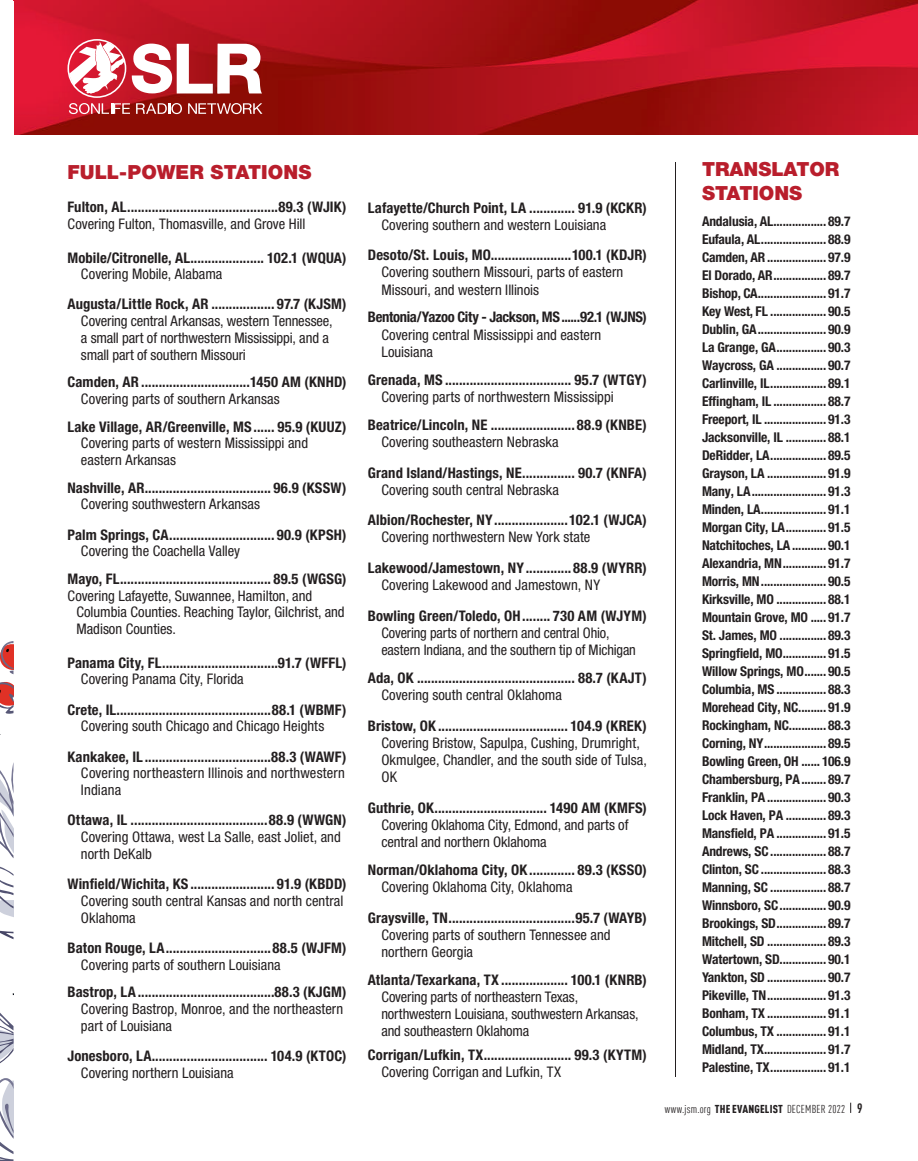
<style>
.page{position:relative;width:918px;height:1161px;background:#fff}
.page>*{position:absolute;margin:0;border:0;box-sizing:border-box;transform-origin:0 0}
.t1{font:900 19.5px/23.4px "Helvetica Neue LT Std";color:#b91e2c}
.t2{font:700 condensed 14.7px "Helvetica Neue LT Std";letter-spacing:.01em;color:#231f20}
.t3{font:condensed 14.7px/16.8px "Helvetica Neue LT Std";color:#231f20}
.t4{font:700 condensed 14.7px "Helvetica Neue LT Std";letter-spacing:-.025em;color:#231f20}
.t5{font:700 condensed 13.5px/18px "Helvetica Neue LT Std";letter-spacing:-.01em;color:#231f20;text-align:justify}
.t6{font:condensed 11.25px "DIN Offc";letter-spacing:.02em;color:#231f20}
.s1{font-weight:900}
.s2{font-weight:700;font-size:13.5px}
</style>
<div class="page">
<svg style="left:0;top:641px;width:14px;height:73px"></svg>
<svg style="left:0;top:734px;width:14px;height:427px"></svg>
<hr style="left:675px;top:162px;width:1px;height:915px;background:#231f20">
<img style="left:14px;top:0;width:904px;height:135px">
<svg style="left:67px;top:39px;width:195px;height:75px"></svg>
<h1 class="t1" style="left:68px;top:160px;width:245px">FULL-POWER STATIONS</h1>
<p class="t2" style="left:68px;top:198px;width:281px">Fulton, AL...........................................89.3 (WJIK)</p>
<p class="t3" style="left:68px;top:215px;width:239px">Covering Fulton, Thomasville, and Grove Hill</p>
<p class="t2" style="left:68px;top:248px;width:281px">Mobile/Citronelle, AL..................... 102.1 (WQUA)</p>
<p class="t3" style="left:81px;top:266px;width:143px">Covering Mobile, Alabama</p>
<p class="t2" style="left:67px;top:295px;width:281px">Augusta/Little Rock, AR .................. 97.7 (KJSM)</p>
<p class="t3" style="left:81px;top:313px;width:253px">Covering central Arkansas, western Tennessee, a small part of northwestern Mississippi, and a small part of southern Missouri</p>
<p class="t2" style="left:67px;top:373px;width:280px">Camden, AR ...............................1450 AM (KNHD)</p>
<p class="t3" style="left:81px;top:390px;width:200px">Covering parts of southern Arkansas</p>
<p class="t2" style="left:67px;top:417px;width:280px">Lake Village, AR/Greenville, MS ...... 95.9 (KUUZ)</p>
<p class="t3" style="left:81px;top:435px;width:229px">Covering parts of western Mississippi and eastern Arkansas</p>
<p class="t2" style="left:67px;top:478px;width:281px">Nashville, AR.................................... 96.9 (KSSW)</p>
<p class="t3" style="left:81px;top:496px;width:181px">Covering southwestern Arkansas</p>
<p class="t2" style="left:67px;top:525px;width:280px">Palm Springs, CA.............................. 90.9 (KPSH)</p>
<p class="t3" style="left:81px;top:543px;width:161px">Covering the Coachella Valley</p>
<p class="t2" style="left:67px;top:570px;width:280px">Mayo, FL........................................... 89.5 (WGSG)</p>
<p class="t3" style="left:76px;top:587px;width:270px;text-indent:-9px">Covering Lafayette, Suwannee, Hamilton, and<br>Columbia Counties. Reaching Taylor, Gilchrist, and<br>Madison Counties.</p>
<p class="t2" style="left:67px;top:653px;width:280px">Panama City, FL.................................91.7 (WFFL)</p>
<p class="t3" style="left:81px;top:671px;width:164px">Covering Panama City, Florida</p>
<p class="t2" style="left:67px;top:700px;width:280px">Crete, IL............................................88.1 (WBMF)</p>
<p class="t3" style="left:81px;top:718px;width:245px">Covering south Chicago and Chicago Heights</p>
<p class="t2" style="left:67px;top:747px;width:280px">Kankakee, IL....................................88.3 (WAWF)</p>
<p class="t3" style="left:81px;top:765px;width:265px">Covering northeastern Illinois and northwestern<br>Indiana</p>
<p class="t2" style="left:67px;top:811px;width:280px">Ottawa, IL .......................................88.9 (WWGN)</p>
<p class="t3" style="left:81px;top:828px;width:261px">Covering Ottawa, west La Salle, east Joliet, and north DeKalb</p>
<p class="t2" style="left:67px;top:875px;width:281px">Winfield/Wichita, KS........................ 91.9 (KBDD)</p>
<p class="t3" style="left:81px;top:892px;width:264px">Covering south central Kansas and north central<br>Oklahoma</p>
<p class="t2" style="left:67px;top:939px;width:280px">Baton Rouge, LA..............................88.5 (WJFM)</p>
<p class="t3" style="left:81px;top:956px;width:201px">Covering parts of southern Louisiana</p>
<p class="t2" style="left:67px;top:983px;width:281px">Bastrop, LA.......................................88.3 (KJGM)</p>
<p class="t3" style="left:81px;top:1000px;width:264px">Covering Bastrop, Monroe, and the northeastern part of Louisiana</p>
<p class="t2" style="left:67px;top:1047px;width:280px">Jonesboro, LA................................. 104.9 (KTOC)</p>
<p class="t3" style="left:81px;top:1064px;width:154px">Covering northern Louisiana</p>
<p class="t2" style="left:368px;top:198px;width:281px">Lafayette/Church Point, LA ............. 91.9 (KCKR)</p>
<p class="t3" style="left:381px;top:216px;width:226px">Covering southern and western Louisiana</p>
<p class="t2" style="left:368px;top:246px;width:281px">Desoto/St. Louis, MO.......................100.1 (KDJR)</p>
<p class="t3" style="left:381px;top:264px;width:243px">Covering southern Missouri, parts of eastern<br>Missouri, and western Illinois</p>
<p class="t4" style="left:368px;top:308px;width:280px">Bentonia/Yazoo City - Jackson, MS......92.1 (WJNS)</p>
<p class="t3" style="left:381px;top:326px;width:221px">Covering central Mississippi and eastern<br>Louisiana</p>
<p class="t2" style="left:368px;top:371px;width:281px">Grenada, MS .................................... 95.7 (WTGY)</p>
<p class="t3" style="left:381px;top:388px;width:234px">Covering parts of northwestern Mississippi</p>
<p class="t2" style="left:368px;top:416px;width:280px">Beatrice/Lincoln, NE ........................ 88.9 (KNBE)</p>
<p class="t3" style="left:381px;top:433px;width:179px">Covering southeastern Nebraska</p>
<p class="t2" style="left:368px;top:463px;width:280px">Grand Island/Hastings, NE............... 90.7 (KNFA)</p>
<p class="t3" style="left:381px;top:481px;width:179px">Covering south central Nebraska</p>
<p class="t2" style="left:368px;top:511px;width:281px">Albion/Rochester, NY.....................102.1 (WJCA)</p>
<p class="t3" style="left:381px;top:529px;width:211px">Covering northwestern New York state</p>
<p class="t2" style="left:368px;top:559px;width:280px">Lakewood/Jamestown, NY.............88.9 (WYRR)</p>
<p class="t3" style="left:381px;top:577px;width:220px">Covering Lakewood and Jamestown, NY</p>
<p class="t2" style="left:368px;top:607px;width:280px">Bowling Green/Toledo, OH........ 730 AM (WJYM)</p>
<p class="t3" style="left:381px;top:624px;width:256px">Covering parts of northern and central Ohio, eastern Indiana, and the southern tip of Michigan</p>
<p class="t2" style="left:368px;top:669px;width:281px">Ada, OK ............................................. 88.7 (KAJT)</p>
<p class="t3" style="left:381px;top:686px;width:182px">Covering south central Oklahoma</p>
<p class="t2" style="left:368px;top:717px;width:280px">Bristow, OK ..................................... 104.9 (KREK)</p>
<p class="t3" style="left:381px;top:734px;width:267px">Covering Bristow, Sapulpa, Cushing, Drumright,<br>Okmulgee, Chandler, and the south side of Tulsa,<br>OK</p>
<p class="t2" style="left:368px;top:799px;width:281px">Guthrie, OK................................ 1490 AM (KMFS)</p>
<p class="t3" style="left:381px;top:816px;width:249px">Covering Oklahoma City, Edmond, and parts of central and northern Oklahoma</p>
<p class="t2" style="left:368px;top:861px;width:280px">Norman/Oklahoma City, OK ............. 89.3 (KSSO)</p>
<p class="t3" style="left:381px;top:878px;width:193px">Covering Oklahoma City, Oklahoma</p>
<p class="t2" style="left:368px;top:909px;width:281px">Graysville, TN....................................95.7 (WAYB)</p>
<p class="t3" style="left:381px;top:926px;width:231px">Covering parts of southern Tennessee and northern Georgia</p>
<p class="t2" style="left:368px;top:971px;width:281px">Atlanta/Texarkana, TX ................... 100.1 (KNRB)</p>
<p class="t3" style="left:381px;top:988px;width:259px">Covering parts of northeastern Texas, northwestern Louisiana, southwestern Arkansas, and southeastern Oklahoma</p>
<p class="t2" style="left:368px;top:1046px;width:281px">Corrigan/Lufkin, TX......................... 99.3 (KYTM)</p>
<p class="t3" style="left:381px;top:1064px;width:181px">Covering Corrigan and Lufkin, TX</p>
<h1 class="t1" style="left:702px;top:158px;width:139px">TRANSLATOR<br>STATIONS</h1>
<p class="t5" style="left:702px;top:212px;width:150px">Andalusia, AL................. 89.7<br>Eufaula, AL..................... 88.9<br>Camden, AR................... 97.9<br>El Dorado, AR................. 89.7<br>Bishop, CA...................... 91.7<br>Key West, FL .................. 90.5<br>Dublin, GA...................... 90.9<br>La Grange, GA................ 90.3<br>Waycross, GA ................ 90.7<br>Carlinville, IL.................. 89.1<br>Effingham, IL ................. 88.7<br>Freeport, IL .................... 91.3<br>Jacksonville, IL ............. 88.1<br>DeRidder, LA.................. 89.5<br>Grayson, LA ................... 91.9<br>Many, LA........................ 91.3<br>Minden, LA..................... 91.1<br>Morgan City, LA............. 91.5<br>Natchitoches, LA........... 90.1<br>Alexandria, MN.............. 91.7<br>Morris, MN..................... 90.5<br>Kirksville, MO ................ 88.1<br>Mountain Grove, MO ..... 91.7<br>St. James, MO ............... 89.3<br>Springfield, MO.............. 91.5<br>Willow Springs, MO....... 90.5<br>Columbia, MS ................ 88.3<br>Morehead City, NC......... 91.9<br>Rockingham, NC............ 88.3<br>Corning, NY.................... 89.5<br>Bowling Green, OH ...... 106.9<br>Chambersburg, PA........ 89.7<br>Franklin, PA................... 90.3<br>Lock Haven, PA ............. 89.3<br>Mansfield, PA ................ 91.5<br>Andrews, SC.................. 88.7<br>Clinton, SC ..................... 88.3<br>Manning, SC .................. 88.7<br>Winnsboro, SC............... 90.9<br>Brookings, SD................ 89.7<br>Mitchell, SD ................... 89.3<br>Watertown, SD............... 90.1<br>Yankton, SD ................... 90.7<br>Pikeville, TN................... 91.3<br>Bonham, TX ................... 91.1<br>Columbus, TX ................ 91.1<br>Midland, TX.................... 91.7<br>Palestine, TX.................. 91.1</p>
<p class="t6" style="left:665px;top:1102px;width:199px">www.jsm.org <span class="s1">THE EVANGELIST</span> DECEMBER 2022 <span class="s2">9</span></p>
</div>
